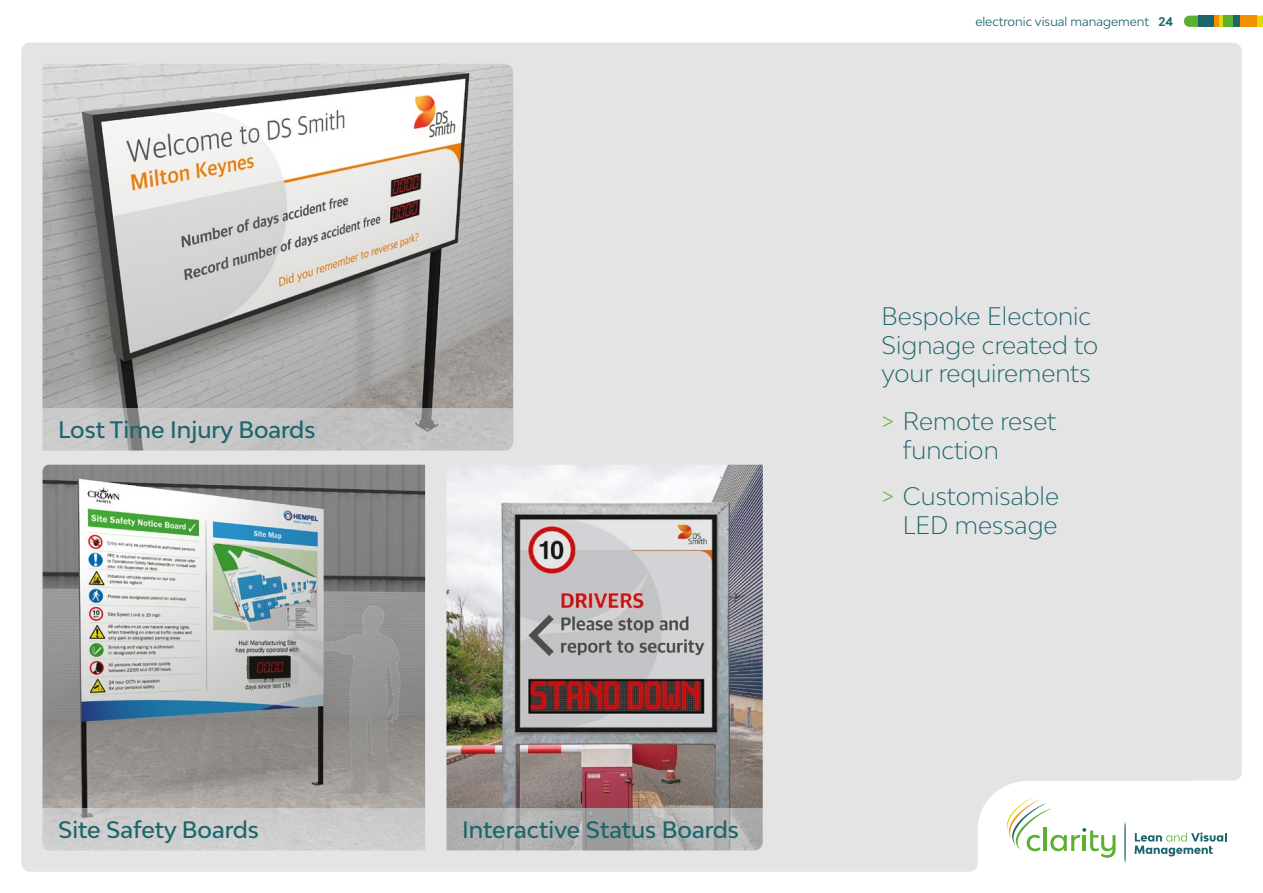
<style>
.page{position:relative;width:1263px;height:893px;background:#fff}
.page>*{position:absolute;margin:0;border:0;box-sizing:border-box;transform-origin:0 0}
.t1{font:300 24px/28.8px "Bw Modelica";color:#1d656c}
.t2{font:500 22.5px "Bw Modelica";color:#1d656c}
.t3{font:12px "Bw Modelica";color:#1d656c}
.s1{font-weight:700}
.s2{color:#5bb031}
</style>
<div class="page">
<div style="left:21px;top:43px;width:1221px;height:829px;background:#e4e4e5"></div>
<div style="left:1221px;top:16px;width:13px;height:11px;background:#5bb031"></div>
<div style="left:1184px;top:16px;width:25px;height:11px;background:#5bb031;border-radius:6px"></div>
<svg style="left:1257px;top:16px;width:6px;height:11px"></svg>
<hr style="left:1219px;top:16px;width:4px;height:11px;background:#dedc00">
<div style="left:1232px;top:16px;width:10px;height:11px;background:#1d656c"></div>
<div style="left:1198px;top:16px;width:17px;height:11px;background:#1d656c"></div>
<div style="left:1240px;top:16px;width:17px;height:11px;background:#f39000"></div>
<div style="left:1214px;top:16px;width:5px;height:11px;background:#f39000"></div>
<svg style="left:1134px;top:832px;width:92px;height:24px"></svg>
<svg style="left:1006px;top:797px;width:109px;height:61px"></svg>
<svg style="left:1124px;top:821px;width:2px;height:43px"></svg>
<img style="left:43px;top:465px;width:382px;height:343px">
<img style="left:43px;top:64px;width:470px;height:344px">
<img style="left:446px;top:465px;width:317px;height:343px">
<div style="left:43px;top:808px;width:382px;height:42px;background:#cdcdce"></div>
<div style="left:43px;top:408px;width:470px;height:42px;background:#c4c4c5"></div>
<svg style="left:446px;top:808px;width:317px;height:42px;background:#afafb0"></svg>
<p class="t2" style="left:58px;top:415px;width:259px">Lost Time Injury Boards</p>
<p class="t2" style="left:58px;top:815px;width:202px">Site Safety Boards</p>
<p class="t2" style="left:462px;top:815px;width:278px">Interactive Status Boards</p>
<p class="t3" style="left:975px;top:13px;width:199px">electronic visual management <span class="s1">24</span></p>
<p class="t1" style="left:881px;top:301px;width:218px">Bespoke Electonic<br>Signage created to your requirements</p>
<p class="t1" style="left:903px;top:407px;width:155px;text-indent:-21px"><span class="s2">&gt;</span> Remote reset function</p>
<p class="t1" style="left:881px;top:481px;width:179px;text-align:right"><span class="s2">&gt;</span> Customisable<br>LED message</p>
</div>
